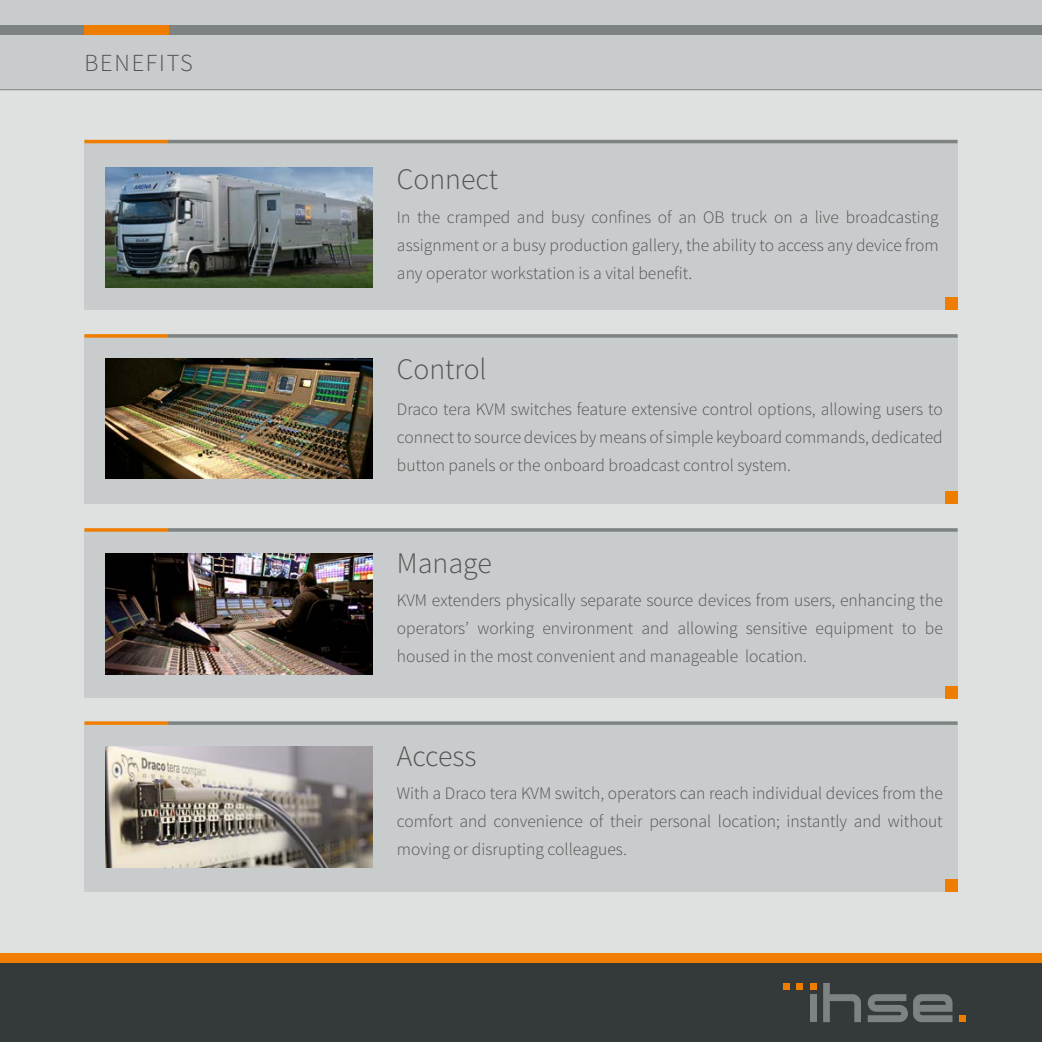
<style>
.page{position:relative;width:1042px;height:1042px;background:#dee1e0}
.page>*{position:absolute;margin:0;border:0;box-sizing:border-box;transform-origin:0 0}
.t1{font:300 29.75px "Source Sans Pro";color:#505453}
.t2{font:300 24.5px "Source Sans Pro";letter-spacing:.075em;color:#505453}
.t3{font:300 17.5px/28px "Source Sans Pro";color:#505453;text-align:justify}
</style>
<div class="page">
<div style="left:0;top:0;width:1042px;height:89px;background:#c8cccc"></div>
<div style="left:0;top:957px;width:1042px;height:85px;background:#343939"></div>
<hr style="left:0;top:89px;width:1042px;height:1px;background:#7d8383">
<div style="left:0;top:25px;width:1042px;height:10px;background:#7d8383"></div>
<svg style="left:783px;top:983px;width:6px;height:6px"></svg>
<div style="left:796px;top:983px;width:7px;height:6px;background:#ef7d00"></div>
<svg style="left:810px;top:983px;width:6px;height:6px"></svg>
<div style="left:810px;top:994px;width:6px;height:28px;background:#7d8282"></div>
<svg style="left:823px;top:983px;width:38px;height:39px"></svg>
<svg style="left:867px;top:994px;width:85px;height:28px"></svg>
<div style="left:959px;top:1015px;width:7px;height:7px;background:#ef7d00"></div>
<div style="left:0;top:952px;width:1042px;height:10px;background:#ef7d00"></div>
<div style="left:84px;top:25px;width:85px;height:10px;background:#ef7d00"></div>
<div style="left:84px;top:143px;width:873px;height:167px;background:#c8cccc"></div>
<div style="left:945px;top:297px;width:12px;height:13px;background:#ef7d00"></div>
<div style="left:84px;top:338px;width:873px;height:166px;background:#c8cccc"></div>
<div style="left:945px;top:492px;width:12px;height:12px;background:#ef7d00"></div>
<img style="left:105px;top:167px;width:267px;height:120px">
<div style="left:84px;top:532px;width:873px;height:166px;background:#c8cccc"></div>
<div style="left:945px;top:686px;width:12px;height:13px;background:#ef7d00"></div>
<hr style="left:84px;top:140px;width:85px;height:3px;background:#ef7d00">
<hr style="left:168px;top:140px;width:789px;height:3px;background:#7d8383">
<svg style="left:84px;top:334px;width:84px;height:4px"></svg>
<svg style="left:168px;top:334px;width:789px;height:4px"></svg>
<svg style="left:84px;top:528px;width:84px;height:4px"></svg>
<svg style="left:168px;top:528px;width:789px;height:4px"></svg>
<img style="left:105px;top:358px;width:267px;height:120px">
<img style="left:105px;top:554px;width:267px;height:120px">
<div style="left:84px;top:725px;width:873px;height:166px;background:#c8cccc"></div>
<div style="left:945px;top:879px;width:12px;height:12px;background:#ef7d00"></div>
<svg style="left:84px;top:721px;width:84px;height:4px"></svg>
<svg style="left:168px;top:721px;width:789px;height:4px"></svg>
<img style="left:105px;top:747px;width:267px;height:120px">
<h2 class="t2" style="left:84px;top:48px;width:110px">BENEFITS</h2>
<h1 class="t1" style="left:397px;top:161px;width:103px">Connect</h1>
<p class="t3" style="left:397px;top:204px;width:543px">In the cramped and busy confines of an OB truck on a live broadcasting assignment or a busy production gallery, the ability to access any device from any operator workstation is a vital benefit.</p>
<h1 class="t1" style="left:397px;top:351px;width:91px">Control</h1>
<p class="t3" style="left:397px;top:395px;width:547px">Draco tera KVM switches feature extensive control options, allowing users to connect to source devices by means of simple keyboard commands, dedicated button panels or the onboard broadcast control system.</p>
<h1 class="t1" style="left:397px;top:544px;width:96px">Manage</h1>
<p class="t3" style="left:397px;top:586px;width:547px">KVM extenders physically separate source devices from users, enhancing the operators’ working environment and allowing sensitive equipment to be housed in the most convenient and manageable location.</p>
<h1 class="t1" style="left:397px;top:738px;width:81px">Access</h1>
<p class="t3" style="left:397px;top:780px;width:547px">With a Draco tera KVM switch, operators can reach individual devices from the comfort and convenience of their personal location; instantly and without moving or disrupting colleagues.</p>
</div>
